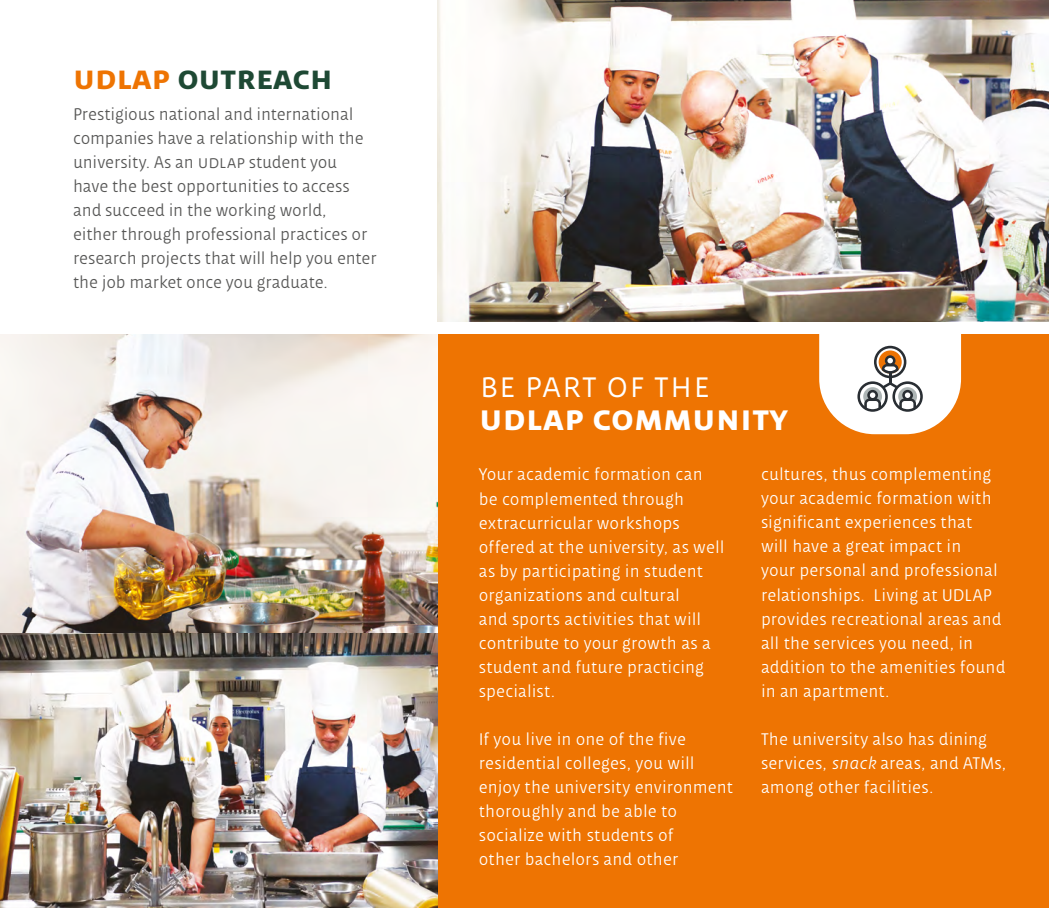
<style>
.page{position:relative;width:1049px;height:908px;background:#fff}
.page>*{position:absolute;margin:0;border:0;box-sizing:border-box;transform-origin:0 0}
.t1{font:700 36.2px "Udlap Text Sc";color:#fff}
.t2{font:300 36.2px "Udlap Text Sc";color:#fff}
.t3{font:700 34px "Udlap Text Sc";letter-spacing:-.01em;color:#1e4934}
.t4{font:300 18px/24px "Udlap Text";letter-spacing:.01em;color:#fff}
.t5{font:300 18px/24px "Udlap Text";letter-spacing:-.005em;color:#575756}
.s1{color:#ee7402}
.s2{font-style:italic}
</style>
<div class="page">
<div style="left:438px;top:334px;width:611px;height:573px;background:#ee7402"></div>
<img style="left:438px;top:0;width:611px;height:321px">
<img style="left:1px;top:334px;width:437px;height:299px">
<img style="left:1px;top:633px;width:437px;height:274px">
<svg style="left:819px;top:334px;width:142px;height:100px;background:#eaded2"></svg>
<h2 class="t3" style="left:73px;top:58px;width:261px"><span class="s1">udlap</span> outreach</h2>
<p class="t5" style="left:73px;top:102px;width:305px">Prestigious national and international companies have a relationship with the university. As an udlap student you have the best opportunities to access and succeed in the working world,<br>either through professional practices or research projects that will help you enter the job market once you graduate.</p>
<h1 class="t2" style="left:479px;top:365px;width:232px">be part of the</h1>
<h1 class="t1" style="left:479px;top:396px;width:310px">udlap community</h1>
<p class="t4" style="left:479px;top:462px;width:247px">Your academic formation can be complemented through extracurricular workshops offered at the university, as well as by participating in student organizations and cultural<br>and sports activities that will contribute to your growth as a student and future practicing specialist.</p>
<p class="t4" style="left:479px;top:726px;width:256px">If you live in one of the five residential colleges, you will enjoy the university environment thoroughly and be able to socialize with students of<br>other bachelors and other</p>
<p class="t4" style="left:761px;top:462px;width:246px">cultures, thus complementing your academic formation with significant experiences that<br>will have a great impact in<br>your personal and professional relationships. Living at UDLAP provides recreational areas and all the services you need, in addition to the amenities found in an apartment.</p>
<p class="t4" style="left:761px;top:726px;width:247px">The university also has dining services, <span class="s2">snack</span> areas, and ATMs, among other facilities.</p>
</div>
